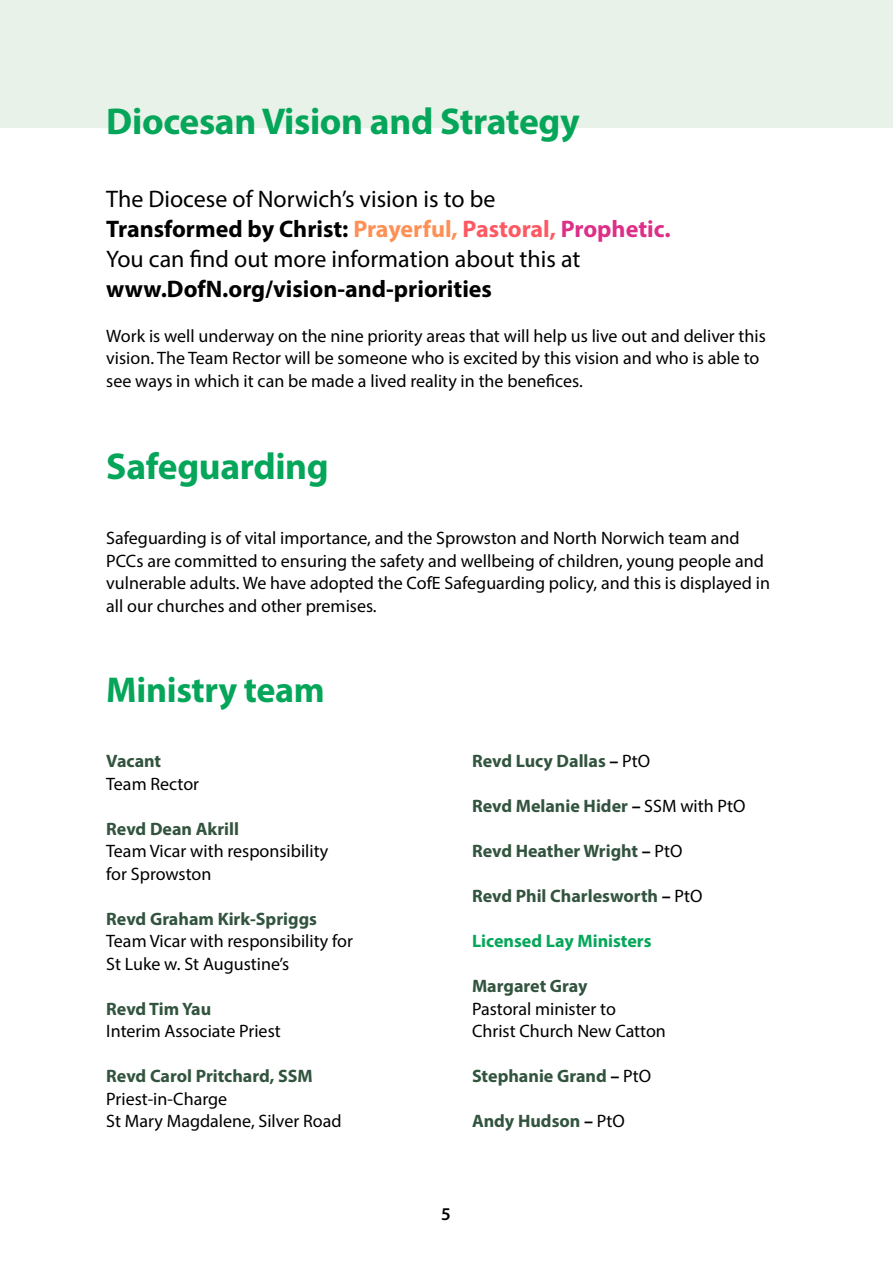
<style>
.page{position:relative;width:893px;height:1263px;background:#fff}
.page>*{position:absolute;margin:0;border:0;box-sizing:border-box;transform-origin:0 0}
.t1{font:700 37.5px "Myriad Pro";letter-spacing:-.01em;color:#05a65a}
.t2{font:700 36px "Myriad Pro";letter-spacing:-.01em;color:#05a65a}
.t3{font:24px/30px "Myriad Pro";color:#000}
.t4{font:700 24px "Myriad Pro";color:#000}
.t5{font:18px/22.5px "Myriad Pro";color:#000}
.t6{font:700 18px "Myriad Pro";color:#32543e}
.t7{font:700 18px "Myriad Pro";color:#05a65a}
.t8{font:600 18px "Myriad Pro";color:#000}
.s1{font-weight:700}
.s2{font-weight:700;color:#fe9055}
.s3{font-weight:700;color:#fe5862}
.s4{font-weight:700;color:#dd2f87}
.s5{color:#000}
.s6{font-weight:400;color:#000}
</style>
<div class="page">
<div style="left:0;top:0;width:893px;height:128px;background:#e8f2e8"></div>
<h1 class="t1" style="left:106px;top:97px;width:475px">Diocesan Vision and Strategy</h1>
<h3 class="t3" style="left:106px;top:184px;width:566px">The Diocese of Norwich’s vision is to be<br><span class="s1">Transformed by Christ:</span> <span class="s2">Prayerful,</span> <span class="s3">Pastoral,</span> <span class="s4">Prophetic.<br></span>You can find out more information about this at</h3>
<h3 class="t4" style="left:106px;top:273px;width:387px">www.DofN.org/vision-and-priorities</h3>
<p class="t5" style="left:106px;top:324px;width:661px">Work is well underway on the nine priority areas that will help us live out and deliver this vision. The Team Rector will be someone who is excited by this vision and who is able to see ways in which it can be made a lived reality in the benefices.</p>
<h1 class="t1" style="left:106px;top:442px;width:224px">Safeguarding</h1>
<p class="t5" style="left:106px;top:526px;width:665px">Safeguarding is of vital importance, and the Sprowston and North Norwich team and PCCs are committed to ensuring the safety and wellbeing of children, young people and vulnerable adults. We have adopted the CofE Safeguarding policy, and this is displayed in all our churches and other premises.</p>
<h2 class="t2" style="left:106px;top:667px;width:220px">Ministry team</h2>
<p class="t6" style="left:106px;top:749px;width:56px">Vacant</p>
<p class="t5" style="left:106px;top:772px;width:94px">Team Rector</p>
<p class="t6" style="left:106px;top:817px;width:134px">Revd Dean Akrill</p>
<p class="t5" style="left:106px;top:840px;width:223px">Team Vicar with responsibility for Sprowston</p>
<p class="t6" style="left:106px;top:907px;width:212px">Revd Graham Kirk-Spriggs</p>
<p class="t5" style="left:106px;top:930px;width:248px">Team Vicar with responsibility for<br>St Luke w. St Augustine’s</p>
<p class="t6" style="left:106px;top:997px;width:106px">Revd Tim Yau</p>
<p class="t5" style="left:106px;top:1020px;width:176px">Interim Associate Priest</p>
<p class="t6" style="left:106px;top:1064px;width:208px">Revd Carol Pritchard, SSM</p>
<p class="t5" style="left:106px;top:1087px;width:237px">Priest-in-Charge<br>St Mary Magdalene, Silver Road</p>
<p class="t6" style="left:472px;top:749px;width:180px">Revd Lucy Dallas <span class="s5">–</span> <span class="s6">PtO</span></p>
<p class="t6" style="left:472px;top:794px;width:275px">Revd Melanie Hider <span class="s5">–</span> <span class="s6">SSM with PtO</span></p>
<p class="t6" style="left:472px;top:839px;width:212px">Revd Heather Wright <span class="s5">–</span> <span class="s6">PtO</span></p>
<p class="t6" style="left:472px;top:884px;width:232px">Revd Phil Charlesworth <span class="s5">–</span> <span class="s6">PtO</span></p>
<p class="t7" style="left:472px;top:929px;width:181px">Licensed Lay Ministers</p>
<p class="t6" style="left:472px;top:974px;width:117px">Margaret Gray</p>
<p class="t5" style="left:472px;top:997px;width:195px">Pastoral minister to<br>Christ Church New Catton</p>
<p class="t6" style="left:472px;top:1064px;width:181px">Stephanie Grand <span class="s5">–</span> <span class="s6">PtO</span></p>
<p class="t6" style="left:472px;top:1109px;width:154px">Andy Hudson <span class="s5">–</span> <span class="s6">PtO</span></p>
<p class="t8" style="left:441px;top:1203px;width:11px">5</p>
</div>
